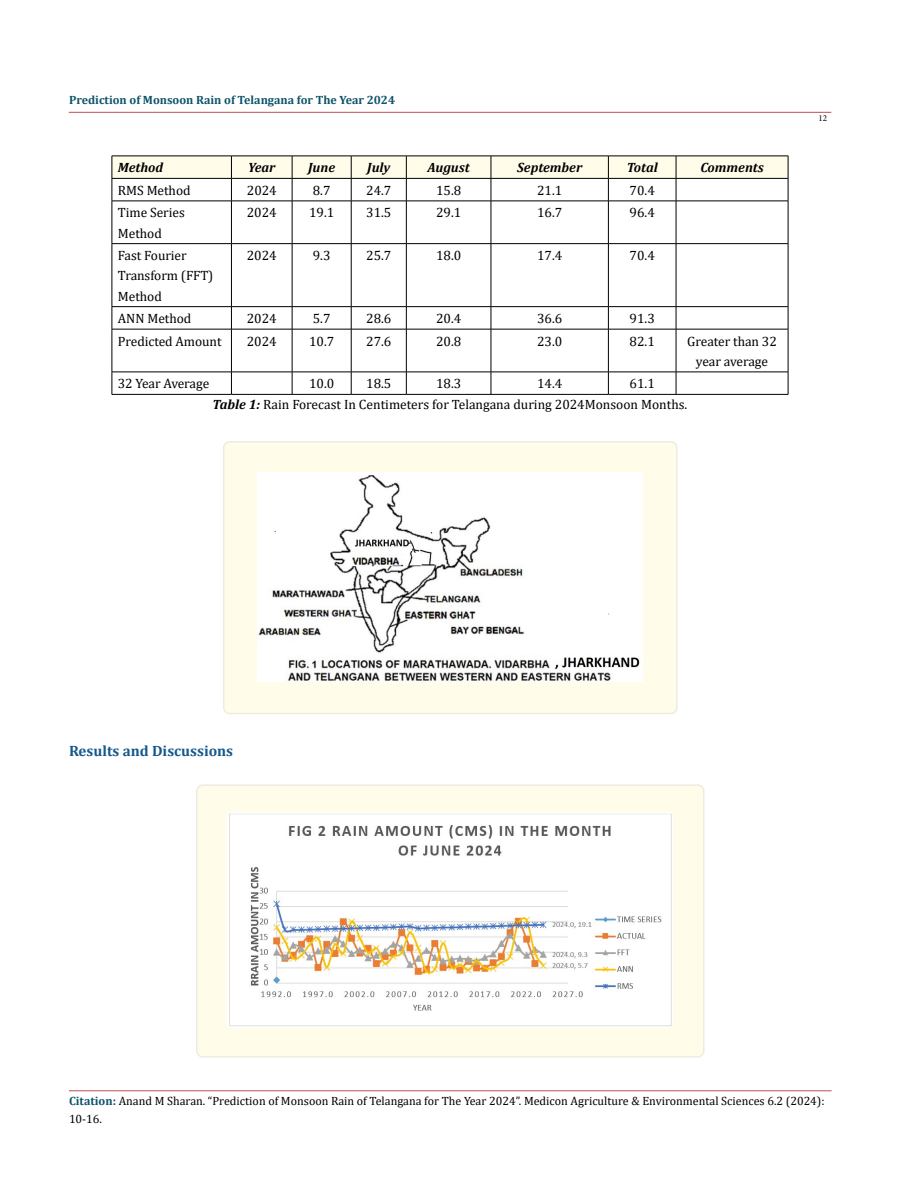
<style>
.page{position:relative;width:900px;height:1188px;background:#fff}
.page>*{position:absolute;margin:0;border:0;box-sizing:border-box;transform-origin:0 0}
.t1{font:700 15px "Cambria";color:#15588c}
.t2{font:13.5px/20.2px "Cambria";letter-spacing:-.005em;color:#000}
.t3{font:italic 700 13.5px "Cambria";color:#000}
.t4{font:12px/18px "Cambria";color:#000}
.t5{font:700 12px "Cambria";color:#0e536a}
.t6{font:9px "Minion Pro";color:#000}
.s1{font-weight:700;font-style:italic}
.s2{font-weight:700;color:#0e536a}
.s3{font-weight:700;color:#173e88}
</style>
<div class="page">
<hr style="left:69px;top:1091px;width:763px;height:1px;background:#c0504d">
<hr style="left:69px;top:112px;width:762px;height:1px;background:#c0504d">
<svg style="left:112px;top:156px;width:677px;height:45px"></svg>
<hr style="left:112px;top:201px;width:119px;height:1px;background:#000">
<hr style="left:112px;top:201px;width:1px;height:42px;background:#000">
<hr style="left:231px;top:201px;width:61px;height:1px;background:#000">
<hr style="left:231px;top:201px;width:1px;height:42px;background:#000">
<hr style="left:292px;top:201px;width:59px;height:1px;background:#000">
<hr style="left:292px;top:201px;width:1px;height:42px;background:#000">
<hr style="left:351px;top:201px;width:55px;height:1px;background:#000">
<hr style="left:351px;top:201px;width:1px;height:42px;background:#000">
<hr style="left:406px;top:201px;width:85px;height:1px;background:#000">
<hr style="left:406px;top:201px;width:1px;height:42px;background:#000">
<hr style="left:491px;top:201px;width:117px;height:1px;background:#000">
<hr style="left:491px;top:201px;width:1px;height:42px;background:#000">
<hr style="left:608px;top:201px;width:68px;height:1px;background:#000">
<hr style="left:608px;top:201px;width:1px;height:42px;background:#000">
<hr style="left:676px;top:201px;width:112px;height:1px;background:#000">
<hr style="left:676px;top:201px;width:1px;height:42px;background:#000">
<hr style="left:788px;top:201px;width:1px;height:42px;background:#000">
<hr style="left:112px;top:243px;width:119px;height:1px;background:#000">
<hr style="left:112px;top:244px;width:1px;height:62px;background:#000">
<hr style="left:231px;top:243px;width:61px;height:1px;background:#000">
<hr style="left:231px;top:244px;width:1px;height:62px;background:#000">
<hr style="left:292px;top:243px;width:59px;height:1px;background:#000">
<hr style="left:292px;top:244px;width:1px;height:62px;background:#000">
<hr style="left:351px;top:243px;width:55px;height:1px;background:#000">
<hr style="left:351px;top:244px;width:1px;height:62px;background:#000">
<hr style="left:406px;top:243px;width:85px;height:1px;background:#000">
<hr style="left:406px;top:244px;width:1px;height:62px;background:#000">
<hr style="left:491px;top:243px;width:117px;height:1px;background:#000">
<hr style="left:491px;top:244px;width:1px;height:62px;background:#000">
<hr style="left:608px;top:243px;width:68px;height:1px;background:#000">
<hr style="left:608px;top:244px;width:1px;height:62px;background:#000">
<hr style="left:676px;top:243px;width:112px;height:1px;background:#000">
<hr style="left:676px;top:244px;width:1px;height:62px;background:#000">
<hr style="left:788px;top:244px;width:1px;height:62px;background:#000">
<hr style="left:112px;top:306px;width:119px;height:1px;background:#000">
<svg style="left:112px;top:307px;width:1px;height:22px"></svg>
<hr style="left:231px;top:306px;width:61px;height:1px;background:#000">
<svg style="left:231px;top:307px;width:1px;height:22px"></svg>
<hr style="left:292px;top:306px;width:59px;height:1px;background:#000">
<svg style="left:292px;top:307px;width:1px;height:22px"></svg>
<hr style="left:351px;top:306px;width:55px;height:1px;background:#000">
<svg style="left:351px;top:307px;width:1px;height:22px"></svg>
<hr style="left:406px;top:306px;width:85px;height:1px;background:#000">
<svg style="left:406px;top:307px;width:1px;height:22px"></svg>
<hr style="left:491px;top:306px;width:117px;height:1px;background:#000">
<svg style="left:491px;top:307px;width:1px;height:22px"></svg>
<hr style="left:608px;top:306px;width:68px;height:1px;background:#000">
<svg style="left:608px;top:307px;width:1px;height:22px"></svg>
<hr style="left:676px;top:306px;width:112px;height:1px;background:#000">
<svg style="left:676px;top:307px;width:1px;height:22px"></svg>
<svg style="left:788px;top:307px;width:1px;height:22px"></svg>
<hr style="left:112px;top:329px;width:119px;height:1px;background:#000">
<hr style="left:112px;top:329px;width:1px;height:43px;background:#000">
<hr style="left:231px;top:329px;width:61px;height:1px;background:#000">
<hr style="left:231px;top:329px;width:1px;height:43px;background:#000">
<hr style="left:292px;top:329px;width:59px;height:1px;background:#000">
<hr style="left:292px;top:329px;width:1px;height:43px;background:#000">
<hr style="left:351px;top:329px;width:55px;height:1px;background:#000">
<hr style="left:351px;top:329px;width:1px;height:43px;background:#000">
<hr style="left:406px;top:329px;width:85px;height:1px;background:#000">
<hr style="left:406px;top:329px;width:1px;height:43px;background:#000">
<hr style="left:491px;top:329px;width:117px;height:1px;background:#000">
<hr style="left:491px;top:329px;width:1px;height:43px;background:#000">
<hr style="left:608px;top:329px;width:68px;height:1px;background:#000">
<hr style="left:608px;top:329px;width:1px;height:43px;background:#000">
<hr style="left:676px;top:329px;width:112px;height:1px;background:#000">
<hr style="left:676px;top:329px;width:1px;height:43px;background:#000">
<hr style="left:788px;top:329px;width:1px;height:43px;background:#000">
<hr style="left:112px;top:372px;width:119px;height:1px;background:#000">
<svg style="left:112px;top:372px;width:1px;height:22px"></svg>
<hr style="left:231px;top:372px;width:61px;height:1px;background:#000">
<svg style="left:231px;top:372px;width:1px;height:22px"></svg>
<hr style="left:292px;top:372px;width:59px;height:1px;background:#000">
<svg style="left:292px;top:372px;width:1px;height:22px"></svg>
<hr style="left:351px;top:372px;width:55px;height:1px;background:#000">
<svg style="left:351px;top:372px;width:1px;height:22px"></svg>
<hr style="left:406px;top:372px;width:85px;height:1px;background:#000">
<svg style="left:406px;top:372px;width:1px;height:22px"></svg>
<hr style="left:491px;top:372px;width:117px;height:1px;background:#000">
<svg style="left:491px;top:372px;width:1px;height:22px"></svg>
<hr style="left:608px;top:372px;width:68px;height:1px;background:#000">
<svg style="left:608px;top:372px;width:1px;height:22px"></svg>
<hr style="left:676px;top:372px;width:112px;height:1px;background:#000">
<svg style="left:676px;top:372px;width:1px;height:22px"></svg>
<svg style="left:788px;top:372px;width:1px;height:22px"></svg>
<hr style="left:112px;top:394px;width:119px;height:1px;background:#000">
<hr style="left:231px;top:394px;width:61px;height:1px;background:#000">
<hr style="left:292px;top:394px;width:59px;height:1px;background:#000">
<hr style="left:351px;top:394px;width:55px;height:1px;background:#000">
<hr style="left:406px;top:394px;width:85px;height:1px;background:#000">
<hr style="left:491px;top:394px;width:117px;height:1px;background:#000">
<hr style="left:608px;top:394px;width:68px;height:1px;background:#000">
<hr style="left:676px;top:394px;width:112px;height:1px;background:#000">
<div style="left:224px;top:442px;width:453px;height:272px;background:#fffde9;border-radius:6px"></div>
<div style="left:223px;top:441px;width:455px;height:273px;border:2px solid #eeece1;border-radius:6px"></div>
<img style="left:258px;top:472px;width:384px;height:210px">
<div style="left:197px;top:785px;width:507px;height:272px;background:#fffde9;border-radius:6px"></div>
<div style="left:196px;top:784px;width:509px;height:274px;border:2px solid #eeece1;border-radius:6px"></div>
<img style="left:227px;top:812px;width:446px;height:216px">
<p class="t5" style="left:69px;top:92px;width:328px">Prediction of Monsoon Rain of Telangana for The Year 2024</p>
<p class="t3" style="left:118px;top:158px;width:47px">Method</p>
<p class="t3" style="left:248px;top:158px;width:29px">Year</p>
<p class="t3" style="left:308px;top:158px;width:29px">June</p>
<p class="t3" style="left:367px;top:158px;width:25px">July</p>
<p class="t3" style="left:428px;top:158px;width:44px">August</p>
<p class="t3" style="left:517px;top:158px;width:66px">September</p>
<p class="t3" style="left:627px;top:158px;width:33px">Total</p>
<p class="t3" style="left:700px;top:158px;width:65px">Comments</p>
<p class="t2" style="left:118px;top:180px;width:74px">RMS Method</p>
<p class="t2" style="left:247px;top:180px;width:31px">2024</p>
<p class="t2" style="left:313px;top:180px;width:19px">8.7</p>
<p class="t2" style="left:366px;top:180px;width:27px">24.7</p>
<p class="t2" style="left:436px;top:180px;width:27px">15.8</p>
<p class="t2" style="left:537px;top:180px;width:27px">21.1</p>
<p class="t2" style="left:630px;top:180px;width:27px">70.4</p>
<p class="t2" style="left:118px;top:203px;width:68px">Time Series<br>Method</p>
<p class="t2" style="left:247px;top:203px;width:31px">2024</p>
<p class="t2" style="left:309px;top:203px;width:27px">19.1</p>
<p class="t2" style="left:366px;top:203px;width:27px">31.5</p>
<p class="t2" style="left:436px;top:203px;width:27px">29.1</p>
<p class="t2" style="left:537px;top:203px;width:27px">16.7</p>
<p class="t2" style="left:630px;top:203px;width:27px">96.4</p>
<p class="t2" style="left:118px;top:245px;width:97px">Fast Fourier<br>Transform (FFT)<br>Method</p>
<p class="t2" style="left:247px;top:245px;width:31px">2024</p>
<p class="t2" style="left:313px;top:245px;width:19px">9.3</p>
<p class="t2" style="left:366px;top:245px;width:27px">25.7</p>
<p class="t2" style="left:436px;top:245px;width:27px">18.0</p>
<p class="t2" style="left:537px;top:245px;width:27px">17.4</p>
<p class="t2" style="left:630px;top:245px;width:27px">70.4</p>
<p class="t2" style="left:118px;top:308px;width:75px">ANN Method</p>
<p class="t2" style="left:247px;top:308px;width:31px">2024</p>
<p class="t2" style="left:313px;top:308px;width:19px">5.7</p>
<p class="t2" style="left:366px;top:308px;width:27px">28.6</p>
<p class="t2" style="left:436px;top:308px;width:27px">20.4</p>
<p class="t2" style="left:537px;top:308px;width:27px">36.6</p>
<p class="t2" style="left:630px;top:308px;width:27px">91.3</p>
<p class="t2" style="left:118px;top:331px;width:105px">Predicted Amount</p>
<p class="t2" style="left:247px;top:331px;width:31px">2024</p>
<p class="t2" style="left:309px;top:331px;width:27px">10.7</p>
<p class="t2" style="left:366px;top:331px;width:27px">27.6</p>
<p class="t2" style="left:436px;top:331px;width:27px">20.8</p>
<p class="t2" style="left:537px;top:331px;width:27px">23.0</p>
<p class="t2" style="left:630px;top:331px;width:27px">82.1</p>
<p class="t2" style="left:687px;top:331px;width:91px;text-align:center">Greater than 32 year average</p>
<p class="t2" style="left:118px;top:374px;width:93px">32 Year Average</p>
<p class="t2" style="left:309px;top:374px;width:27px">10.0</p>
<p class="t2" style="left:366px;top:374px;width:27px">18.5</p>
<p class="t2" style="left:436px;top:374px;width:27px">18.3</p>
<p class="t2" style="left:537px;top:374px;width:27px">14.4</p>
<p class="t2" style="left:213px;top:374px;width:476px;text-indent:417px">61.1<br><span class="s1">Table 1:</span> Rain Forecast In Centimeters for Telangana during 2024Monsoon Months.</p>
<p class="t6" style="left:818px;top:112px;width:10px">12</p>
<p class="t1" style="left:69px;top:740px;width:166px">Results and Discussions</p>
<p class="t4" style="left:69px;top:1092px;width:757px"><span class="s2">Citation</span><span class="s3">:</span> Anand M Sharan. “Prediction of Monsoon Rain of Telangana for The Year 2024”. Medicon Agriculture &amp; Environmental Sciences 6.2 (2024):<br>10-16.</p>
</div>
